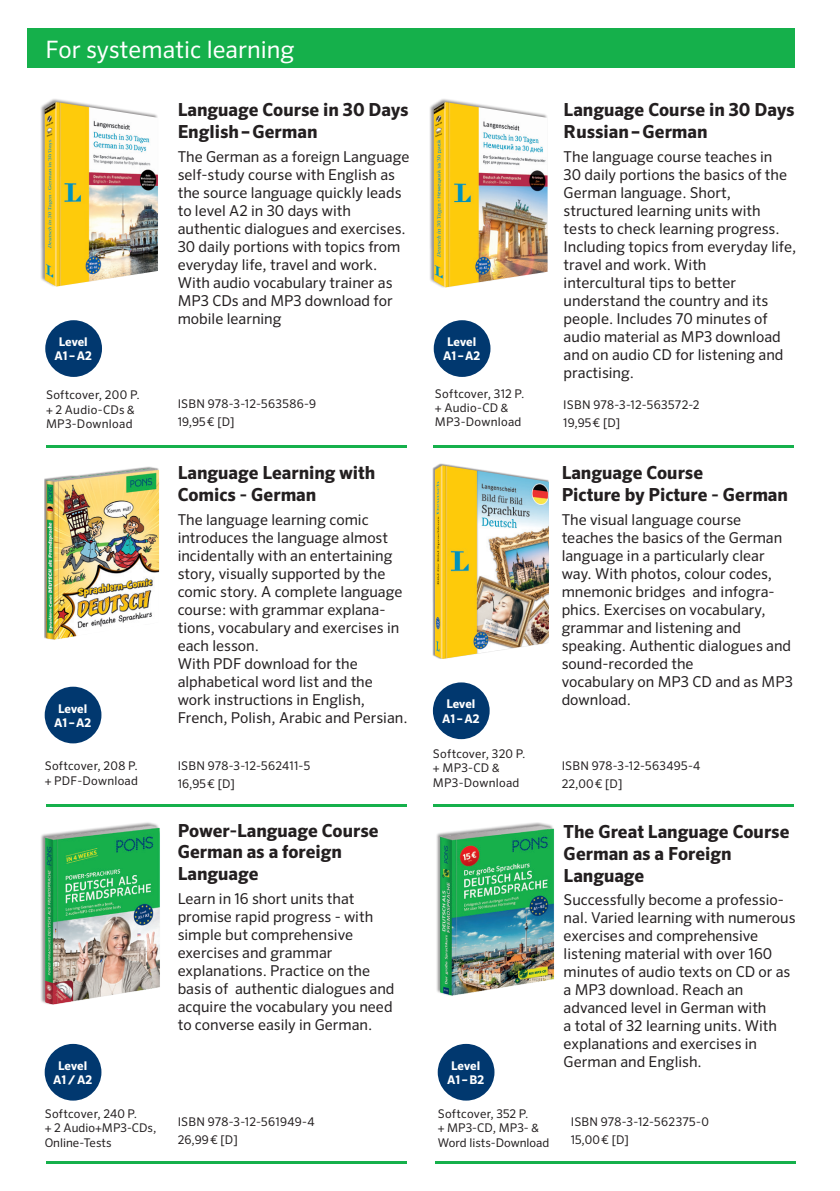
<style>
.page{position:relative;width:840px;height:1191px;background:#fff}
.page>*{position:absolute;margin:0;border:0;box-sizing:border-box;transform-origin:0 0}
.t1{font:24px "Sero Profor PONS";color:#fff}
.t2{font:700 18px/21.6px "Sero Profor PONS";color:#231f20}
.t3{font:15px/18px "Sero Profor PONS";color:#231f20}
.Zusatzangaben{font:12px/14.4px "Sero Profor PONS";letter-spacing:.015em;color:#231f20}
.t4{font:700 12px/14.4px "Sero Profor PONS";color:#fff;text-align:center}
</style>
<div class="page">
<hr style="left:46px;top:1160px;width:360px;height:3px;background:#15b04b">
<hr style="left:434px;top:1160px;width:360px;height:3px;background:#15b04b">
<hr style="left:46px;top:804px;width:360px;height:2px;background:#15b04b">
<hr style="left:433px;top:804px;width:360px;height:2px;background:#15b04b">
<hr style="left:46px;top:445px;width:360px;height:3px;background:#15b04b">
<hr style="left:433px;top:445px;width:360px;height:3px;background:#15b04b">
<div style="left:27px;top:28px;width:767px;height:40px;background:#15b04b"></div>
<div style="left:45px;top:320px;width:57px;height:57px;background:#01386f;border-radius:50%"></div>
<div style="left:433px;top:320px;width:57px;height:57px;background:#01386f;border-radius:50%"></div>
<div style="left:45px;top:686px;width:56px;height:57px;background:#01386f;border-radius:50%"></div>
<div style="left:432px;top:682px;width:57px;height:57px;background:#01386f;border-radius:50%"></div>
<img style="left:41px;top:822px;width:119px;height:183px">
<img style="left:436px;top:822px;width:118px;height:174px">
<img style="left:44px;top:466px;width:116px;height:174px">
<div style="left:429px;top:98px;width:118px;height:190px;background:#231f20;opacity:.5"></div>
<img style="left:433px;top:102px;width:114px;height:185px">
<div style="left:40px;top:98px;width:118px;height:189px;background:#231f20;opacity:.5"></div>
<img style="left:45px;top:102px;width:113px;height:184px">
<div style="left:432px;top:463px;width:116px;height:196px;background:#231f20;opacity:.5"></div>
<img style="left:434px;top:465px;width:114px;height:194px">
<div style="left:45px;top:1044px;width:56px;height:56px;background:#01386f;border-radius:50%"></div>
<div style="left:437px;top:1044px;width:57px;height:56px;background:#01386f;border-radius:50%"></div>
<p class="t1" style="left:45px;top:35px;width:250px">For systematic learning</p>
<p class="t2" style="left:178px;top:99px;width:232px">Language Course in 30 Days<br>English–German</p>
<p class="t3" style="left:178px;top:147px;width:233px">The German as a foreign Language self-study course with English as the source language quickly leads to level A2 in 30 days with authentic dialogues and exercises.<br>30 daily portions with topics from everyday life, travel and work.<br>With audio vocabulary trainer as<br>MP3 CDs and MP3 download for mobile learning</p>
<p class="t4" style="left:55px;top:335px;width:39px">Level<br>A1–A2</p>
<p class="t4" style="left:443px;top:335px;width:39px">Level<br>A1–A2</p>
<p class="Zusatzangaben" style="left:46px;top:388px;width:95px">Softcover, 200 P. + 2 Audio-CDs &amp;<br>MP3-Download</p>
<p class="Zusatzangaben" style="left:178px;top:395px;width:140px;line-height:18px">ISBN 978-3-12-563586-9<br>19,95€ [D]</p>
<p class="Zusatzangaben" style="left:434px;top:386px;width:91px">Softcover, 312 P. + Audio-CD &amp;<br>MP3-Download</p>
<p class="t2" style="left:178px;top:462px;width:199px">Language Learning with<br>Comics - German</p>
<p class="t3" style="left:178px;top:510px;width:231px">The language learning comic introduces the language almost incidentally with an entertaining story, visually supported by the comic story. A complete language course: with grammar explana&shy;tions, vocabulary and exercises in each lesson.<br>With PDF download for the alphabetical word list and the work instructions in English,<br>French, Polish, Arabic and Persian.</p>
<p class="t4" style="left:54px;top:701px;width:39px">Level<br>A1–A2</p>
<p class="t4" style="left:442px;top:697px;width:39px">Level<br>A1–A2</p>
<p class="Zusatzangaben" style="left:45px;top:758px;width:95px">Softcover, 208 P. + PDF-Download</p>
<p class="Zusatzangaben" style="left:178px;top:756px;width:134px;line-height:18px">ISBN 978-3-12-562411-5<br>16,95€ [D]</p>
<p class="t2" style="left:178px;top:819px;width:202px">Power-Language Course<br>German as a foreign<br>Language</p>
<p class="t3" style="left:178px;top:889px;width:218px">Learn in 16 short units that promise rapid progress - with simple but comprehensive exercises and grammar explanations. Practice on the basis of authentic dialogues and acquire the vocabulary you need to converse easily in German.</p>
<p class="Zusatzangaben" style="left:432px;top:746px;width:94px">Softcover, 320 P. + MP3-CD &amp;<br>MP3-Download</p>
<p class="t4" style="left:53px;top:1058px;width:41px">Level<br>A1/A2</p>
<p class="t4" style="left:447px;top:1058px;width:39px">Level<br>A1–B2</p>
<p class="t2" style="left:563px;top:99px;width:232px">Language Course in 30 Days<br>Russian–German</p>
<p class="t3" style="left:563px;top:147px;width:234px">The language course teaches in<br>30 daily portions the basics of the<br>German language. Short, structured learning units with tests to check learning progress.<br>Including topics from everyday life, travel and work. With<br>intercultural tips to better understand the country and its people. Includes 70 minutes of audio material as MP3 download and on audio CD for listening and practising.</p>
<p class="Zusatzangaben" style="left:563px;top:396px;width:138px;line-height:18px">ISBN 978-3-12-563572-2<br>19,95€ [D]</p>
<p class="t2" style="left:561px;top:462px;width:227px">Language Course<br>Picture by Picture - German</p>
<p class="t3" style="left:561px;top:510px;width:232px">The visual language course teaches the basics of the German language in a particularly clear way. With photos, colour codes, mnemonic bridges and infogra&shy;phics. Exercises on vocabulary, grammar and listening and speaking. Authentic dialogues and sound-recorded the<br>vocabulary on MP3 CD and as MP3 download.</p>
<p class="Zusatzangaben" style="left:561px;top:756px;width:140px;line-height:18px">ISBN 978-3-12-563495-4<br>22,00€ [D]</p>
<p class="t2" style="left:563px;top:821px;width:227px">The Great Language Course<br>German as a Foreign<br>Language</p>
<p class="t3" style="left:563px;top:891px;width:233px">Successfully become a professio&shy;nal. Varied learning with numerous exercises and comprehensive listening material with over 160 minutes of audio texts on CD or as a MP3 download. Reach an advanced level in German with<br>a total of 32 learning units. With explanations and exercises in<br>German and English.</p>
<p class="Zusatzangaben" style="left:45px;top:1106px;width:113px">Softcover, 240 P.<br>+ 2 Audio+MP3-CDs,<br>Online-Tests</p>
<p class="Zusatzangaben" style="left:437px;top:1106px;width:113px">Softcover, 352 P.<br>+ MP3-CD, MP3- &amp;<br>Word lists-Download</p>
<p class="Zusatzangaben" style="left:178px;top:1112px;width:138px;line-height:18px">ISBN 978-3-12-561949-4<br>26,99€ [D]</p>
<p class="Zusatzangaben" style="left:570px;top:1112px;width:140px;line-height:18px">ISBN 978-3-12-562375-0<br>15,00€ [D]</p>
</div>
